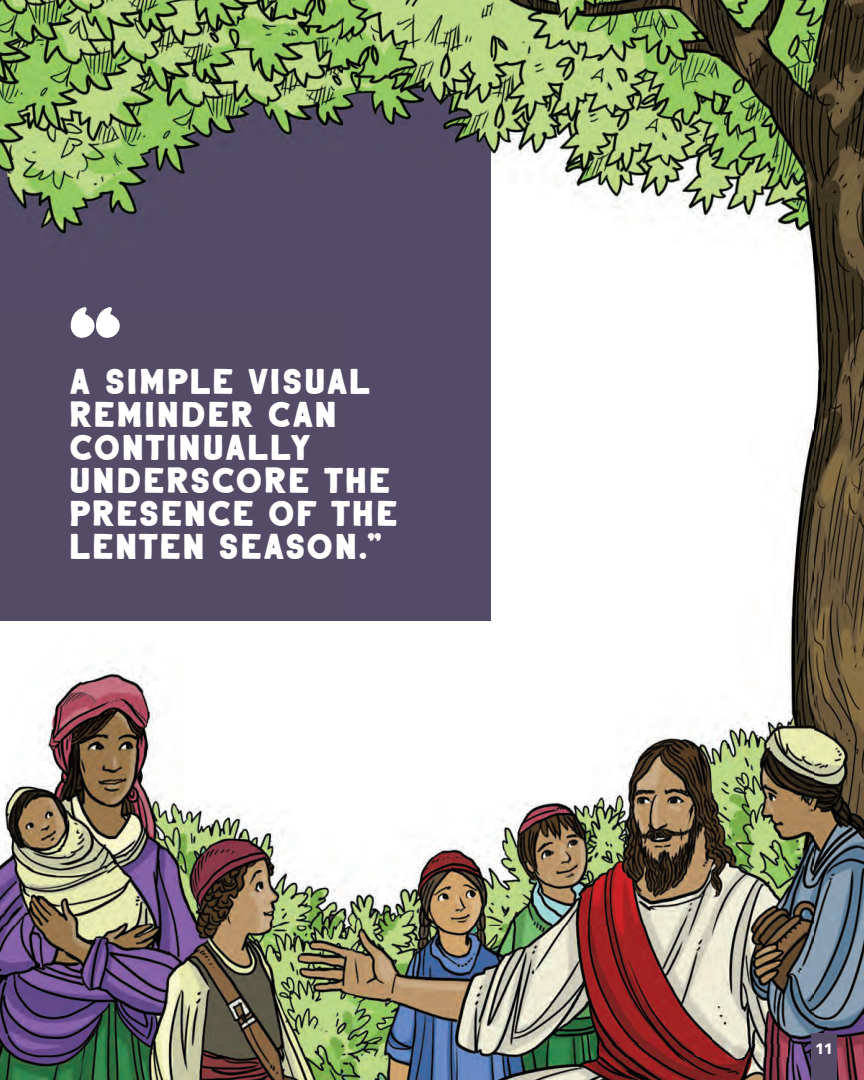
<style>
.page{position:relative;width:864px;height:1080px;background:#fff}
.page>*{position:absolute;margin:0;border:0;box-sizing:border-box;transform-origin:0 0}
.t1{font:135px "Anthology";color:#fff}
.t2{font:36px/33px "Anthology";letter-spacing:-.01em;color:#fff}
.t3{font:700 15px "Avenir Next";color:#fff}
</style>
<div class="page">
<img style="left:491px;top:0;width:322px;height:617px">
<img style="left:813px;top:0;width:51px;height:1080px">
<img style="left:0;top:620px;width:355px;height:306px">
<img style="left:355px;top:620px;width:356px;height:306px">
<img style="left:711px;top:617px;width:103px;height:463px">
<img style="left:0;top:926px;width:712px;height:154px">
<img style="left:600px;top:1044px;width:90px;height:12px">
<img style="left:695px;top:1044px;width:92px;height:12px">
<img style="left:0;top:0;width:491px;height:620px">
<div style="left:812px;top:1034px;width:25px;height:46px;background:#544c67"></div>
<h1 class="t1" style="left:63px;top:254px;width:65px">“</h1>
<p class="t2" style="left:69px;top:362px;width:331px">A SIMPLE VISUAL<br>REMINDER CAN<br>CONTINUALLY<br>UNDERSCORE THE<br>PRESENCE OF THE<br>LENTEN SEASON.”</p>
<p class="t3" style="left:815px;top:1035px;width:20px">11</p>
</div>
